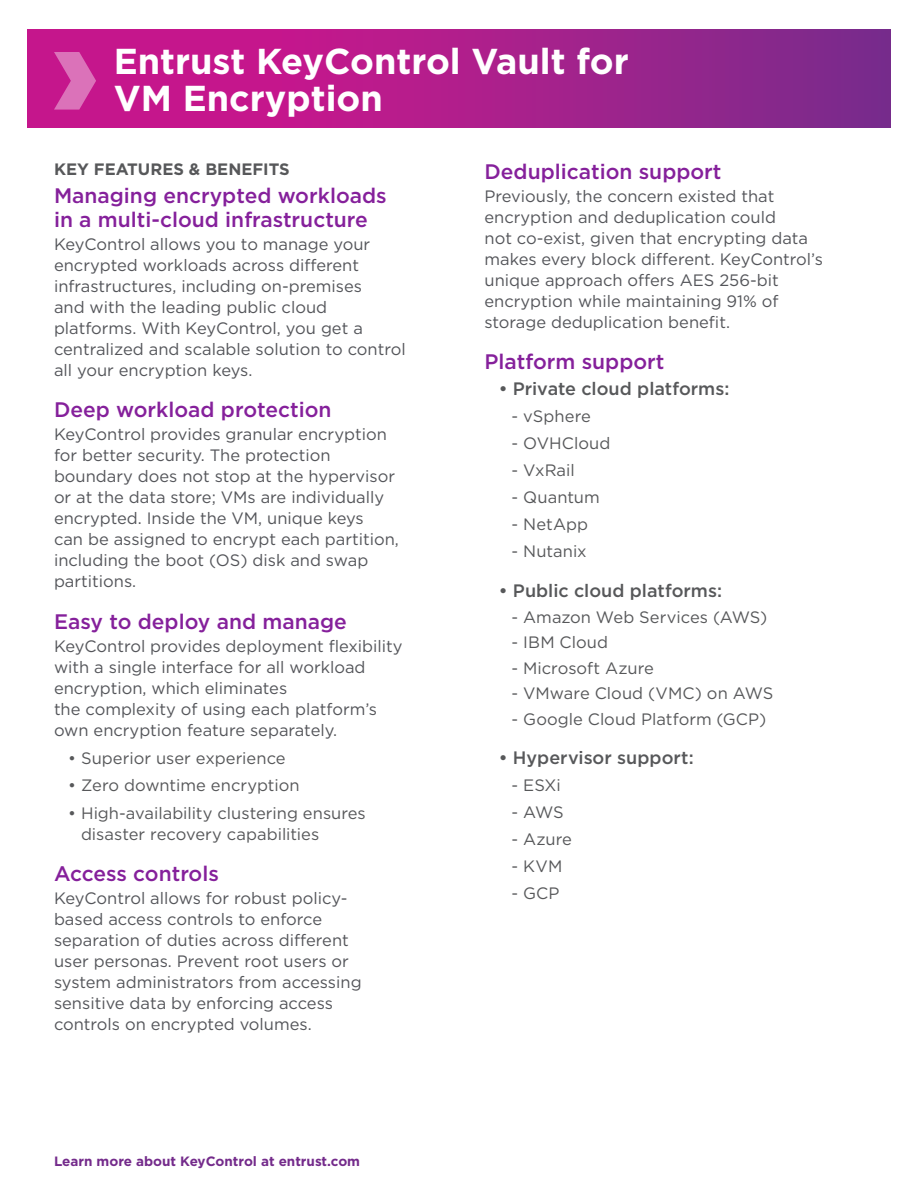
<style>
.page{position:relative;width:918px;height:1188px;background:#fff}
.page>*{position:absolute;margin:0;border:0;box-sizing:border-box;transform-origin:0 0}
._1_Back_Page_Title{font:700 36px/37.5px "Gotham";color:#fff}
.Ltr_Subheader{font:500 21px/24px "Gotham";color:#85209b}
.t1{font:500 18px "Gotham";color:#57585a}
.Body_copy{font:16.5px/21px "Gotham";color:#54555a}
.t2{font:16.5px/21px "Gotham";color:#57585a}
._3_Eyebrow{font:700 16.5px "Gotham";color:#57585a}
.Ltr_Body_Text{font:700 13.5px "Gotham";color:#742b8b}
</style>
<div class="page">
<svg style="left:27px;top:30px;width:864px;height:97px;background:#a91e8b"></svg>
<svg style="left:54px;top:52px;width:42px;height:58px;background:#d24ca6"></svg>
<p class="_1_Back_Page_Title" style="left:114px;top:42px;width:517px">Entrust KeyControl Vault for<br>VM Encryption</p>
<p class="_3_Eyebrow" style="left:54px;top:158px;width:237px">KEY FEATURES &amp; BENEFITS</p>
<p class="Ltr_Subheader" style="left:54px;top:183px;width:334px">Managing encrypted workloads in a multi-cloud infrastructure</p>
<p class="Body_copy" style="left:54px;top:233px;width:353px">KeyControl allows you to manage your encrypted workloads across different infrastructures, including on-premises<br>and with the leading public cloud platforms. With KeyControl, you get a centralized and scalable solution to control all your encryption keys.</p>
<p class="Ltr_Subheader" style="left:54px;top:398px;width:279px">Deep workload protection</p>
<p class="Body_copy" style="left:54px;top:424px;width:347px">KeyControl provides granular encryption for better security. The protection boundary does not stop at the hypervisor or at the data store; VMs are individually encrypted. Inside the VM, unique keys<br>can be assigned to encrypt each partition, including the boot (OS) disk and swap partitions.</p>
<p class="Ltr_Subheader" style="left:54px;top:609px;width:294px">Easy to deploy and manage</p>
<p class="Body_copy" style="left:54px;top:635px;width:350px">KeyControl provides deployment flexibility with a single interface for all workload encryption, which eliminates<br>the complexity of using each platform’s own encryption feature separately.</p>
<p class="t2" style="left:68px;top:747px;width:219px">• Superior user experience</p>
<p class="t2" style="left:68px;top:775px;width:233px">• Zero downtime encryption</p>
<p class="t2" style="left:81px;top:802px;width:286px;text-indent:-13px">• High-availability clustering ensures disaster recovery capabilities</p>
<p class="Ltr_Subheader" style="left:54px;top:862px;width:166px">Access controls</p>
<p class="Body_copy" style="left:54px;top:888px;width:309px">KeyControl allows for robust policy&shy;based access controls to enforce separation of duties across different user personas. Prevent root users or system administrators from accessing sensitive data by enforcing access controls on encrypted volumes.</p>
<p class="Ltr_Body_Text" style="left:54px;top:1153px;width:308px">Learn more about KeyControl at entrust.com</p>
<p class="Ltr_Subheader" style="left:485px;top:159px;width:239px">Deduplication support</p>
<p class="Body_copy" style="left:485px;top:185px;width:340px">Previously, the concern existed that encryption and deduplication could<br>not co-exist, given that encrypting data makes every block different. KeyControl’s unique approach offers AES 256-bit encryption while maintaining 91% of storage deduplication benefit.</p>
<p class="Ltr_Subheader" style="left:485px;top:349px;width:182px">Platform support</p>
<p class="t1" style="left:499px;top:377px;width:232px">• Private cloud platforms:</p>
<p class="t2" style="left:512px;top:406px;width:81px">- vSphere</p>
<p class="t2" style="left:512px;top:433px;width:100px">- OVHCloud</p>
<p class="t2" style="left:512px;top:460px;width:65px">- VxRail</p>
<p class="t2" style="left:512px;top:487px;width:90px">- Quantum</p>
<p class="t2" style="left:512px;top:514px;width:78px">- NetApp</p>
<p class="t2" style="left:512px;top:541px;width:77px">- Nutanix</p>
<p class="t1" style="left:499px;top:579px;width:225px">• Public cloud platforms:</p>
<p class="t2" style="left:512px;top:606px;width:257px">- Amazon Web Services (AWS)</p>
<p class="t2" style="left:512px;top:631px;width:98px">- IBM Cloud</p>
<p class="t2" style="left:512px;top:657px;width:144px">- Microsoft Azure</p>
<p class="t2" style="left:512px;top:682px;width:263px">- VMware Cloud (VMC) on AWS</p>
<p class="t2" style="left:512px;top:708px;width:256px">- Google Cloud Platform (GCP)</p>
<p class="t1" style="left:499px;top:746px;width:196px">• Hypervisor support:</p>
<p class="t2" style="left:512px;top:775px;width:51px">- ESXi</p>
<p class="t2" style="left:512px;top:802px;width:54px">- AWS</p>
<p class="t2" style="left:512px;top:829px;width:62px">- Azure</p>
<p class="t2" style="left:512px;top:856px;width:52px">- KVM</p>
<p class="t2" style="left:512px;top:883px;width:50px">- GCP</p>
</div>
